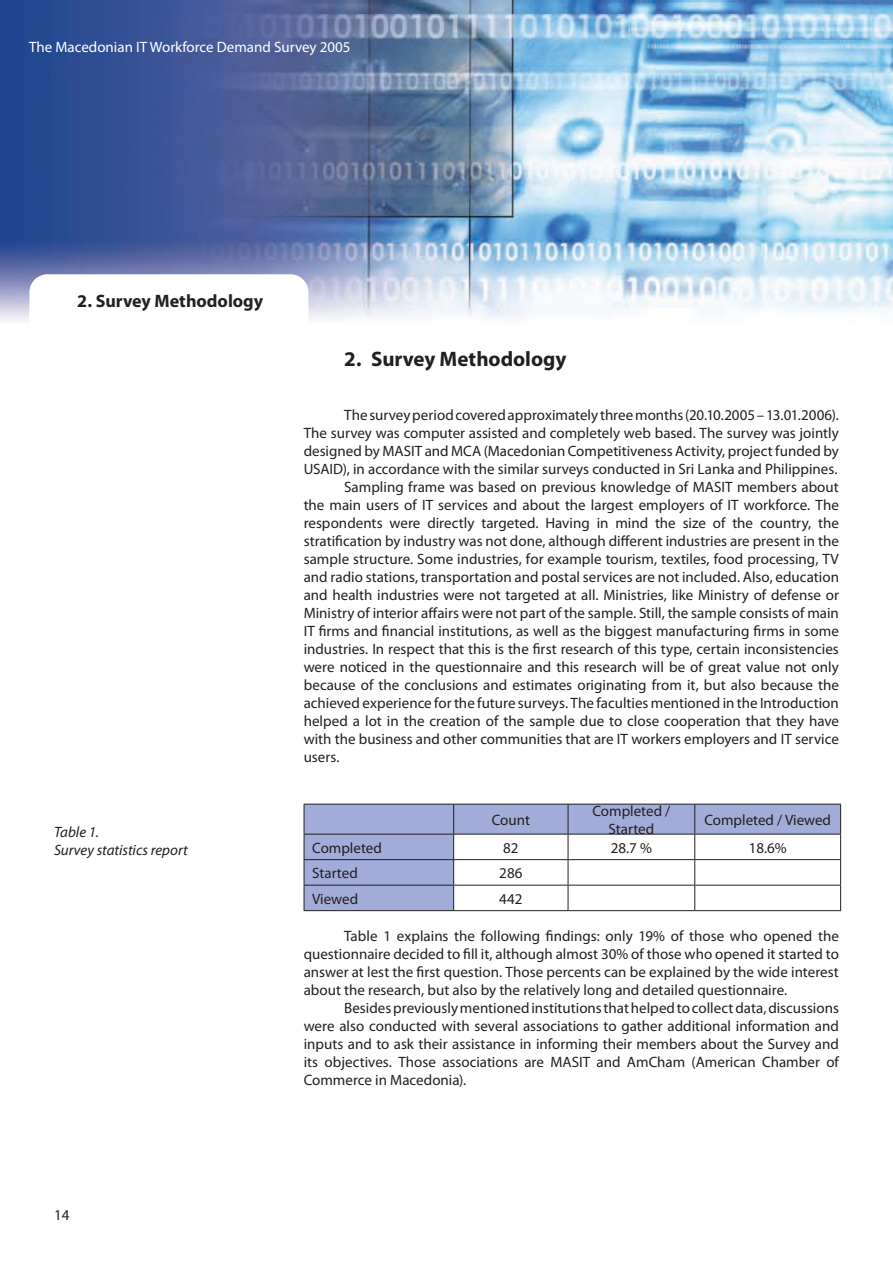
<style>
.page{position:relative;width:893px;height:1263px;background:#fff}
.page>*{position:absolute;margin:0;border:0;box-sizing:border-box;transform-origin:0 0}
.t1{font:700 21px "Myriad Pro";color:#231f20}
.t2{font:700 18px "Myriad Pro";color:#231f20}
.t3{font:15px/18px "Myriad Pro";color:#231f20;text-align:justify}
.t4{font:15px "Myriad Pro";color:#fff}
.t5{font:italic 15px/18px "Myriad Pro";color:#231f20}
</style>
<div class="page">
<img style="left:0;top:0;width:893px;height:321px">
<svg style="left:29px;top:274px;width:279px;height:47px"></svg>
<svg style="left:305px;top:805px;width:535px;height:105px"></svg>
<hr style="left:304px;top:804px;width:150px;height:1px;background:#231f20">
<hr style="left:304px;top:804px;width:1px;height:30px;background:#231f20">
<hr style="left:454px;top:804px;width:114px;height:1px;background:#231f20">
<hr style="left:453px;top:804px;width:1px;height:30px;background:#231f20">
<hr style="left:568px;top:804px;width:127px;height:1px;background:#231f20">
<hr style="left:568px;top:804px;width:1px;height:30px;background:#231f20">
<hr style="left:695px;top:804px;width:146px;height:1px;background:#231f20">
<hr style="left:694px;top:804px;width:1px;height:30px;background:#231f20">
<hr style="left:840px;top:804px;width:1px;height:30px;background:#231f20">
<hr style="left:454px;top:834px;width:114px;height:1px;background:#231f20">
<hr style="left:568px;top:834px;width:127px;height:1px;background:#231f20">
<hr style="left:695px;top:834px;width:146px;height:1px;background:#231f20">
<hr style="left:304px;top:859px;width:150px;height:1px;background:#231f20">
<hr style="left:454px;top:859px;width:114px;height:1px;background:#231f20">
<hr style="left:568px;top:859px;width:127px;height:1px;background:#231f20">
<hr style="left:695px;top:859px;width:146px;height:1px;background:#231f20">
<hr style="left:304px;top:885px;width:150px;height:1px;background:#231f20">
<svg style="left:304px;top:835px;width:1px;height:75px"></svg>
<hr style="left:454px;top:885px;width:114px;height:1px;background:#231f20">
<svg style="left:453px;top:835px;width:1px;height:75px"></svg>
<hr style="left:568px;top:885px;width:127px;height:1px;background:#231f20">
<svg style="left:568px;top:834px;width:1px;height:76px"></svg>
<hr style="left:695px;top:885px;width:146px;height:1px;background:#231f20">
<svg style="left:694px;top:834px;width:1px;height:76px"></svg>
<svg style="left:840px;top:834px;width:1px;height:76px"></svg>
<hr style="left:304px;top:910px;width:150px;height:1px;background:#231f20">
<hr style="left:454px;top:910px;width:114px;height:1px;background:#231f20">
<hr style="left:568px;top:910px;width:127px;height:1px;background:#231f20">
<hr style="left:695px;top:910px;width:146px;height:1px;background:#231f20">
<hr style="left:304px;top:834px;width:150px;height:1px;background:#231f20">
<p class="t4" style="left:29px;top:37px;width:323px">The Macedonian IT Workforce Demand Survey 2005</p>
<p class="t2" style="left:77px;top:289px;width:188px">2. Survey Methodology</p>
<p class="t5" style="left:54px;top:823px;width:135px">Table 1.<br>Survey statistics report</p>
<h1 class="t1" style="left:344px;top:345px;width:224px">2. Survey Methodology</h1>
<p class="t3" style="left:344px;top:405px;width:496px">The survey period covered approximately three months (20.10.2005 – 13.01.2006).</p>
<p class="t3" style="left:304px;top:423px;width:537px">The survey was computer assisted and completely web based. The survey was jointly</p>
<p class="t3" style="left:304px;top:441px;width:537px">designed by MASIT and MCA (Macedonian Competitiveness Activity, project funded by</p>
<p class="t3" style="left:304px;top:459px;width:535px">USAID), in accordance with the similar surveys conducted in Sri Lanka and Philippines.</p>
<p class="t3" style="left:344px;top:477px;width:496px">Sampling frame was based on previous knowledge of MASIT members about</p>
<p class="t3" style="left:304px;top:495px;width:537px">the main users of IT services and about the largest employers of IT workforce. The</p>
<p class="t3" style="left:304px;top:513px;width:537px">respondents were directly targeted. Having in mind the size of the country, the</p>
<p class="t3" style="left:304px;top:531px;width:537px">stratification by industry was not done, although different industries are present in the</p>
<p class="t3" style="left:304px;top:549px;width:537px">sample structure. Some industries, for example tourism, textiles, food processing, TV</p>
<p class="t3" style="left:304px;top:567px;width:537px">and radio stations, transportation and postal services are not included. Also, education</p>
<p class="t3" style="left:304px;top:585px;width:537px">and health industries were not targeted at all. Ministries, like Ministry of defense or</p>
<p class="t3" style="left:304px;top:603px;width:537px">Ministry of interior affairs were not part of the sample. Still, the sample consists of main</p>
<p class="t3" style="left:304px;top:621px;width:537px">IT firms and financial institutions, as well as the biggest manufacturing firms in some</p>
<p class="t3" style="left:304px;top:639px;width:537px">industries. In respect that this is the first research of this type, certain inconsistencies</p>
<p class="t3" style="left:304px;top:657px;width:537px">were noticed in the questionnaire and this research will be of great value not only</p>
<p class="t3" style="left:304px;top:675px;width:537px">because of the conclusions and estimates originating from it, but also because the</p>
<p class="t3" style="left:304px;top:693px;width:537px">achieved experience for the future surveys. The faculties mentioned in the Introduction</p>
<p class="t3" style="left:304px;top:711px;width:537px">helped a lot in the creation of the sample due to close cooperation that they have</p>
<p class="t3" style="left:304px;top:729px;width:537px">with the business and other communities that are IT workers employers and IT service</p>
<p class="t3" style="left:304px;top:747px;width:38px">users.</p>
<p class="t3" style="left:492px;top:810px;width:40px">Count</p>
<p class="t3" style="left:592px;top:801px;width:80px;text-align:center">Completed /<br>Started</p>
<p class="t3" style="left:704px;top:810px;width:128px">Completed / Viewed</p>
<p class="t3" style="left:312px;top:838px;width:71px">Completed</p>
<p class="t3" style="left:503px;top:838px;width:17px">82</p>
<p class="t3" style="left:611px;top:838px;width:43px">28.7 %</p>
<p class="t3" style="left:749px;top:838px;width:40px">18.6%</p>
<p class="t3" style="left:312px;top:864px;width:47px">Started</p>
<p class="t3" style="left:499px;top:864px;width:25px">286</p>
<p class="t3" style="left:312px;top:889px;width:48px">Viewed</p>
<p class="t3" style="left:499px;top:889px;width:25px">442</p>
<p class="t3" style="left:304px;top:927px;width:537px;text-indent:40px">Table 1 explains the following findings: only 19% of those who opened the questionnaire decided to fill it, although almost 30% of those who opened it started to answer at lest the first question. Those percents can be explained by the wide interest about the research, but also by the relatively long and detailed questionnaire.</p>
<p class="t3" style="left:304px;top:999px;width:537px;text-indent:40px">Besides previously mentioned institutions that helped to collect data, discussions were also conducted with several associations to gather additional information and inputs and to ask their assistance in informing their members about the Survey and its objectives. Those associations are MASIT and AmCham (American Chamber of Commerce in Macedonia).</p>
<p class="t3" style="left:54px;top:1206px;width:17px">14</p>
</div>
